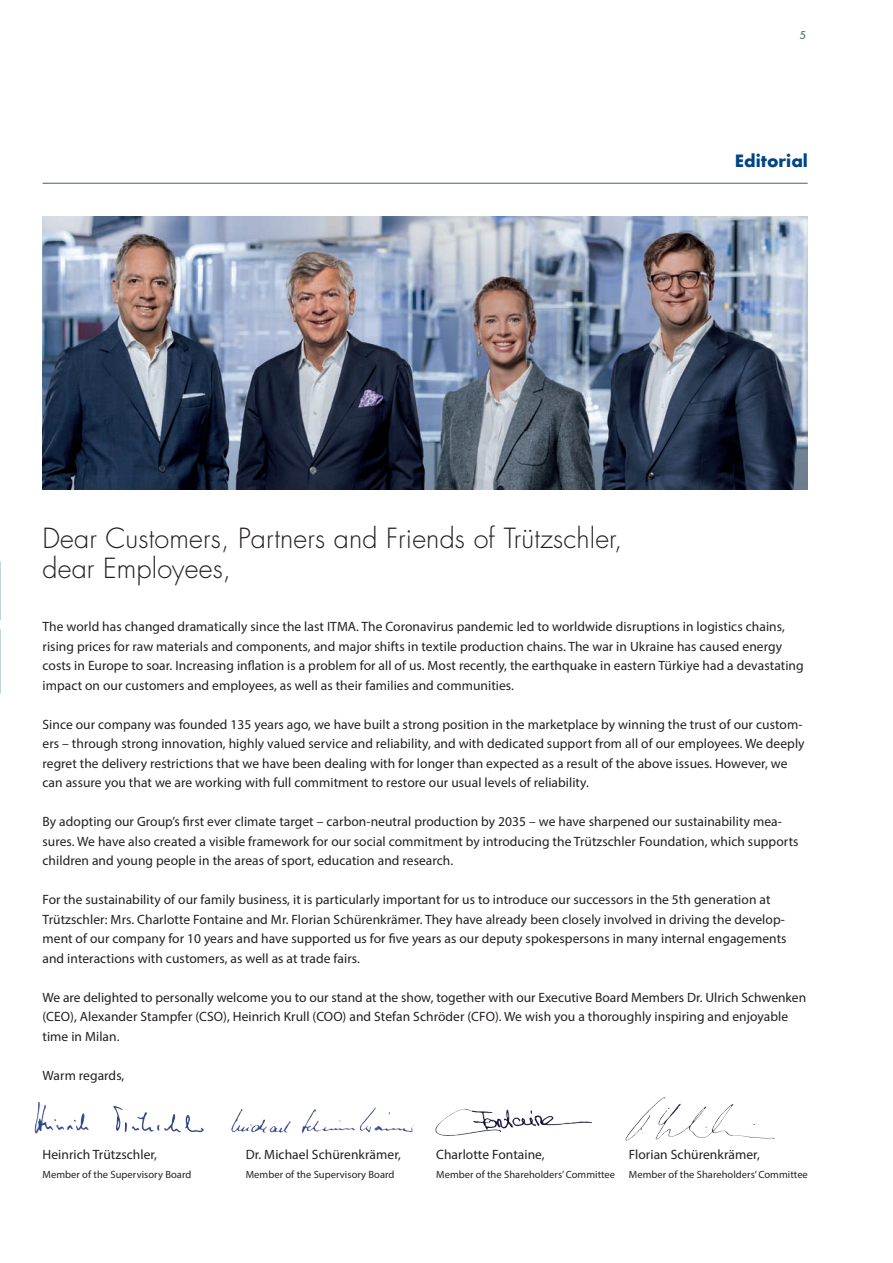
<style>
.page{position:relative;width:893px;height:1263px;background:#fff}
.page>*{position:absolute;margin:0;border:0;box-sizing:border-box;transform-origin:0 0}
.t1{font:300 27px "Futura";letter-spacing:.005em;color:#231f20}
.t2{font:700 16.5px "Futura";color:#004684}
.t3{font:13.5px/19.5px "Myriad Pro";letter-spacing:.005em;color:#231f20}
.t4{font:500 12px "Futura PT";color:#68767f}
.t5{font:10.5px "Myriad Pro";letter-spacing:.005em;color:#231f20}
</style>
<div class="page">
<img style="left:231px;top:1107px;width:145px;height:26px">
<img style="left:435px;top:1109px;width:78px;height:27px">
<img style="left:625px;top:1097px;width:94px;height:43px">
<img style="left:34px;top:1102px;width:120px;height:32px">
<img style="left:43px;top:217px;width:765px;height:272px">
<hr style="left:43px;top:183px;width:765px;height:1px;background:#4b5e69">
<p class="t4" style="left:799px;top:28px;width:8px">5</p>
<p class="t2" style="left:735px;top:149px;width:75px">Editorial</p>
<p class="t1" style="left:43px;top:522px;width:582px">Dear Customers, Partners and Friends of Trützschler,</p>
<p class="t1" style="left:43px;top:552px;width:190px">dear Employees,</p>
<p class="t3" style="left:43px;top:617px;width:763px">The world has changed dramatically since the last ITMA. The Coronavirus pandemic led to worldwide disruptions in logistics chains, rising prices for raw materials and components, and major shifts in textile production chains. The war in Ukraine has caused energy costs in Europe to soar. Increasing inflation is a problem for all of us. Most recently, the earthquake in eastern Türkiye had a devastating impact on our customers and employees, as well as their families and communities.</p>
<p class="t3" style="left:43px;top:714px;width:764px">Since our company was founded 135 years ago, we have built a strong position in the marketplace by winning the trust of our custom&shy;ers – through strong innovation, highly valued service and reliability, and with dedicated support from all of our employees. We deeply regret the delivery restrictions that we have been dealing with for longer than expected as a result of the above issues. However, we can assure you that we are working with full commitment to restore our usual levels of reliability.</p>
<p class="t3" style="left:43px;top:812px;width:757px">By adopting our Group’s first ever climate target – carbon-neutral production by 2035 – we have sharpened our sustainability mea&shy;sures. We have also created a visible framework for our social commitment by introducing the Trützschler Foundation, which supports children and young people in the areas of sport, education and research.</p>
<p class="t3" style="left:43px;top:890px;width:746px">For the sustainability of our family business, it is particularly important for us to introduce our successors in the 5th generation at Trützschler: Mrs. Charlotte Fontaine and Mr. Florian Schürenkrämer. They have already been closely involved in driving the develop&shy;ment of our company for 10 years and have supported us for five years as our deputy spokespersons in many internal engagements and interactions with customers, as well as at trade fairs.</p>
<p class="t3" style="left:43px;top:987px;width:765px">We are delighted to personally welcome you to our stand at the show, together with our Executive Board Members Dr. Ulrich Schwenken (CEO), Alexander Stampfer (CSO), Heinrich Krull (COO) and Stefan Schröder (CFO). We wish you a thoroughly inspiring and enjoyable time in Milan.</p>
<p class="t3" style="left:43px;top:1065px;width:83px">Warm regards,</p>
<p class="t3" style="left:43px;top:1144px;width:116px">Heinrich Trützschler,</p>
<p class="t5" style="left:43px;top:1168px;width:150px">Member of the Supervisory Board</p>
<p class="t3" style="left:246px;top:1144px;width:157px">Dr. Michael Schürenkrämer,</p>
<p class="t5" style="left:246px;top:1168px;width:150px">Member of the Supervisory Board</p>
<p class="t3" style="left:436px;top:1144px;width:110px">Charlotte Fontaine,</p>
<p class="t5" style="left:436px;top:1168px;width:181px">Member of the Shareholders’ Committee</p>
<p class="t3" style="left:629px;top:1144px;width:133px">Florian Schürenkrämer,</p>
<p class="t5" style="left:629px;top:1168px;width:181px">Member of the Shareholders’ Committee</p>
</div>
